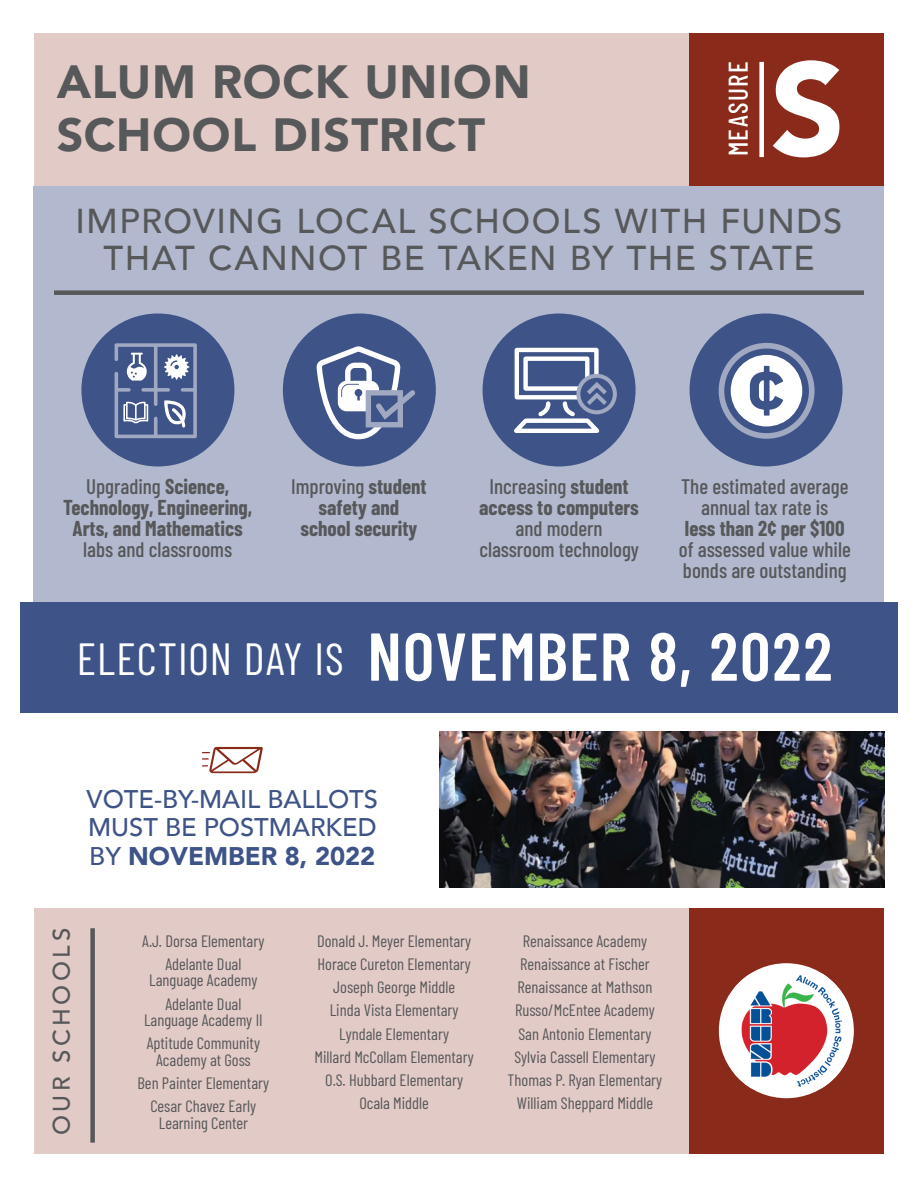
<style>
.page{position:relative;width:918px;height:1188px;background:#fff}
.page>*{position:absolute;margin:0;border:0;box-sizing:border-box;transform-origin:0 0}
.t1{font:900 130.5px "Avenir";color:#fff}
.t2{font:600 67.5px "Barlow Condensed";letter-spacing:.02em;color:#fff}
.t3{font:900 46.5px/52.5px "Avenir";letter-spacing:.02em;color:#57585a}
.t4{font:500 34.5px/37.5px "Avenir";letter-spacing:.04em;color:#57585a;text-align:center}
.t5{font:500 27px "Barlow Condensed";letter-spacing:.05em;color:#fff}
.t6{font:500 25.5px/28.7px "Avenir";color:#3e5387;text-align:justify}
.t7{font:500 24px "Avenir";letter-spacing:.145em;color:#57585a}
.t8{font:700 21px/21px "Barlow Condensed";color:#57585a;text-align:center}
.t9{font:500 21px/21px "Barlow Condensed";color:#57585a;text-align:center}
.t10{font:16.5px/23.2px "Barlow Condensed";color:#57585a;text-align:center}
.s1{font-weight:500}
.s2{font-weight:400;font-size:45px}
.s3{font-weight:900}
</style>
<div class="page">
<div style="left:34px;top:186px;width:850px;height:432px;background:#b2b9ce"></div>
<div style="left:20px;top:603px;width:878px;height:110px;background:#3e5387"></div>
<div style="left:688px;top:34px;width:196px;height:152px;background:#8a2a1b"></div>
<div style="left:688px;top:908px;width:196px;height:246px;background:#8a2a1b"></div>
<div style="left:34px;top:34px;width:654px;height:152px;background:#e2cac6"></div>
<div style="left:54px;top:290px;width:810px;height:5px;background:#57585a"></div>
<div style="left:81px;top:314px;width:153px;height:152px;background:#3e5387;border-radius:50%"></div>
<div style="left:759px;top:62px;width:5px;height:95px;background:#fff"></div>
<div style="left:483px;top:314px;width:153px;height:152px;background:#3e5387;border-radius:50%"></div>
<svg style="left:202px;top:747px;width:61px;height:26px"></svg>
<div style="left:283px;top:314px;width:153px;height:152px;background:#3e5387;border-radius:50%"></div>
<div style="left:690px;top:314px;width:153px;height:152px;background:#3e5387;border-radius:50%"></div>
<img style="left:440px;top:732px;width:445px;height:155px">
<div style="left:34px;top:909px;width:654px;height:245px;background:#e2cac6"></div>
<svg style="left:719px;top:343px;width:96px;height:96px"></svg>
<svg style="left:578px;top:376px;width:37px;height:36px"></svg>
<div style="left:576px;top:374px;width:41px;height:40px;border:4px solid #a0a8c2;border-radius:50%"></div>
<svg style="left:514px;top:347px;width:97px;height:86px"></svg>
<svg style="left:115px;top:343px;width:82px;height:95px"></svg>
<div style="left:719px;top:963px;width:135px;height:135px;background:#fff;border-radius:50%"></div>
<img style="left:734px;top:974px;width:114px;height:114px">
<div style="left:90px;top:928px;width:5px;height:215px;background:#57585a"></div>
<svg style="left:316px;top:346px;width:99px;height:93px"></svg>
<h3 class="t3" style="left:57px;top:55px;width:476px">ALUM ROCK UNION<br>SCHOOL DISTRICT</h3>
<h3 class="t5" style="left:719px;top:156px;width:96px;rotate:-90deg">MEASURE</h3>
<h1 class="t1" style="left:770px;top:-2px;width:76px">S</h1>
<h3 class="t4" style="left:76px;top:200px;width:768px">IMPROVING LOCAL SCHOOLS WITH FUNDS<br>THAT CANNOT BE TAKEN BY THE STATE</h3>
<p class="t8" style="left:63px;top:475px;width:191px"><span class="s1">Upgrading</span> Science,<br>Technology, Engineering,<br>Arts, and Mathematics</p>
<p class="t9" style="left:83px;top:538px;width:151px">labs and classrooms</p>
<p class="t8" style="left:291px;top:475px;width:137px"><span class="s1">Improving</span> student safety and school security</p>
<p class="t9" style="left:681px;top:475px;width:169px">The estimated average annual tax rate is</p>
<p class="t8" style="left:479px;top:475px;width:161px"><span class="s1">Increasing</span> student access to computers</p>
<p class="t9" style="left:479px;top:517px;width:161px">and modern classroom technology</p>
<p class="t8" style="left:685px;top:517px;width:161px">less than 2¢ per $100</p>
<p class="t9" style="left:679px;top:538px;width:173px;text-align:left">of assessed value while bonds are outstanding</p>
<h2 class="t2" style="left:77px;top:608px;width:757px"><span class="s2">ELECTION DAY IS</span> NOVEMBER 8, 2022</h2>
<h3 class="t6" style="left:87px;top:783px;width:293px">VOTE-BY-MAIL BALLOTS MUST BE POSTMARKED BY <span class="s3">NOVEMBER 8, 2022</span></h3>
<h3 class="t7" style="left:41px;top:1135px;width:209px;rotate:-90deg">OUR SCHOOLS</h3>
<p class="t10" style="left:142px;top:928px;width:124px">A.J. Dorsa Elementary<br>Adelante Dual</p>
<p class="t10" style="left:149px;top:968px;width:110px">Language Academy<br>Adelante Dual</p>
<p class="t10" style="left:144px;top:1007px;width:120px;text-align:left">Language Academy II<br>Aptitude Community</p>
<p class="t10" style="left:138px;top:1047px;width:133px">Academy at Goss<br>Ben Painter Elementary<br>Cesar Chavez Early</p>
<p class="t10" style="left:159px;top:1110px;width:91px">Learning Center</p>
<p class="t10" style="left:315px;top:928px;width:161px">Donald J. Meyer Elementary<br>Horace Cureton Elementary<br>Joseph George Middle<br>Linda Vista Elementary<br>Lyndale Elementary<br>Millard McCollam Elementary<br>O.S. Hubbard Elementary<br>Ocala Middle</p>
<p class="t10" style="left:508px;top:928px;width:156px">Renaissance Academy<br>Renaissance at Fischer<br>Renaissance at Mathson<br>Russo/McEntee Academy<br>San Antonio Elementary<br>Sylvia Cassell Elementary<br>Thomas P. Ryan Elementary<br>William Sheppard Middle</p>
</div>
